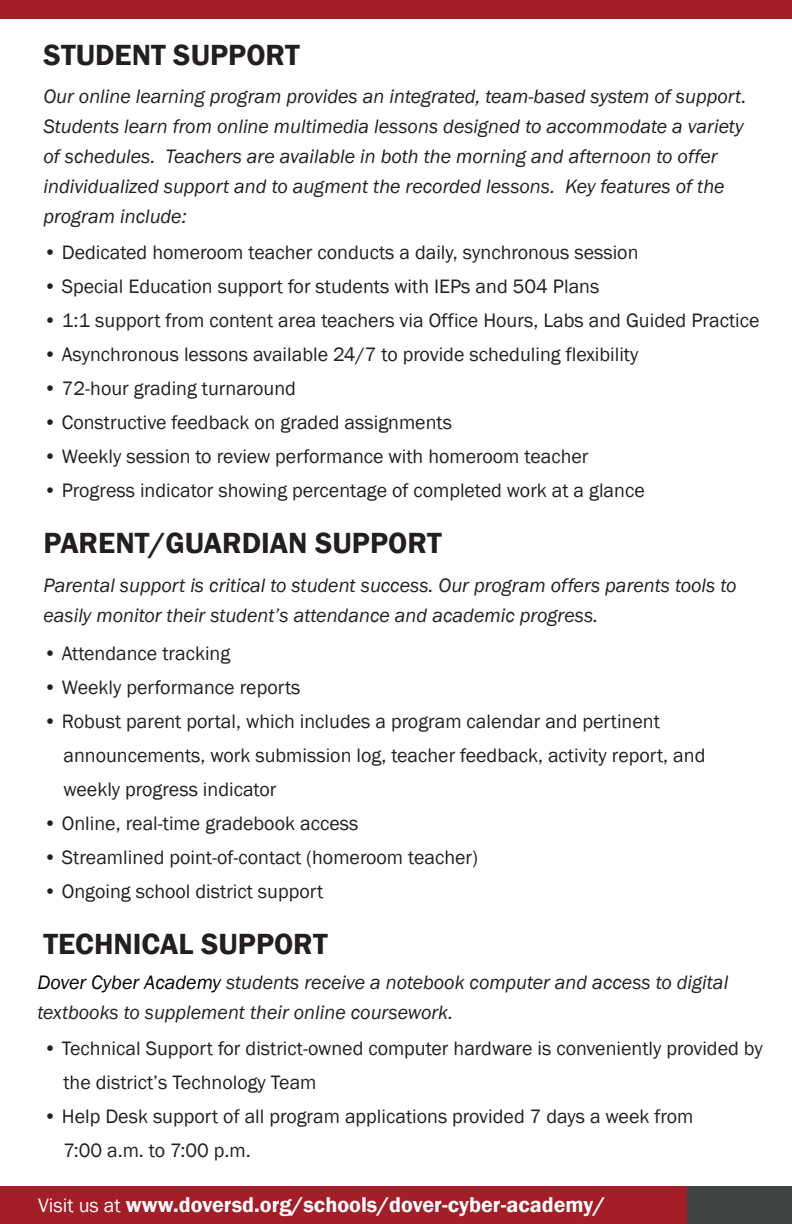
<style>
.page{position:relative;width:792px;height:1224px;background:#fff}
.page>*{position:absolute;margin:0;border:0;box-sizing:border-box;transform-origin:0 0}
.t1{font:600 30px "Franklin Gothic";color:#231f20}
.t2{font:600 22px "Franklin Gothic";color:#fff}
.t3{font:20px/34px "Franklin Gothic";color:#231f20}
.t4{font:italic 20px/30px "Franklin Gothic";color:#231f20}
.s1{color:#000}
.s2{font-weight:400;font-size:20px}
</style>
<div class="page">
<div style="left:0;top:1186px;width:792px;height:38px;background:#a31e26"></div>
<div style="left:688px;top:1186px;width:104px;height:38px;background:#3f4444"></div>
<div style="left:0;top:0;width:792px;height:18px;background:#a31e26"></div>
<h1 class="t1" style="left:43px;top:36px;width:258px">STUDENT SUPPORT</h1>
<p class="t4" style="left:43px;top:82px;width:704px">Our online learning program provides an integrated, team-based system of support.<br>Students learn from online multimedia lessons designed to accommodate a variety of schedules. Teachers are available in both the morning and afternoon to offer individualized support and to augment the recorded lessons. Key features of the program include:</p>
<p class="t3" style="left:43px;top:236px;width:597px">• Dedicated homeroom teacher conducts a daily, synchronous session</p>
<p class="t3" style="left:43px;top:270px;width:557px">• Special Education support for students with IEPs and 504 Plans</p>
<p class="t3" style="left:43px;top:304px;width:718px">• 1:1 support from content area teachers via Office Hours, Labs and Guided Practice</p>
<p class="t3" style="left:43px;top:338px;width:596px">• Asynchronous lessons available 24/7 to provide scheduling flexibility</p>
<p class="t3" style="left:43px;top:372px;width:254px">• 72-hour grading turnaround</p>
<p class="t3" style="left:43px;top:406px;width:410px">• Constructive feedback on graded assignments</p>
<p class="t3" style="left:43px;top:440px;width:547px">• Weekly session to review performance with homeroom teacher</p>
<p class="t3" style="left:43px;top:474px;width:603px">• Progress indicator showing percentage of completed work at a glance</p>
<h1 class="t1" style="left:43px;top:525px;width:400px">PARENT/GUARDIAN SUPPORT</h1>
<p class="t4" style="left:43px;top:570px;width:695px">Parental support is critical to student success. Our program offers parents tools to easily monitor their student’s attendance and academic progress.</p>
<p class="t3" style="left:43px;top:637px;width:188px">• Attendance tracking</p>
<p class="t3" style="left:43px;top:671px;width:258px">• Weekly performance reports</p>
<p class="t3" style="left:63px;top:705px;width:643px;text-indent:-20px">• Robust parent portal, which includes a program calendar and pertinent announcements, work submission log, teacher feedback, activity report, and weekly progress indicator</p>
<p class="t3" style="left:43px;top:807px;width:316px">• Online, real-time gradebook access</p>
<p class="t3" style="left:43px;top:841px;width:436px">• Streamlined point-of-contact (homeroom teacher)</p>
<p class="t3" style="left:43px;top:875px;width:281px">• Ongoing school district support</p>
<h1 class="t1" style="left:43px;top:926px;width:286px">TECHNICAL SUPPORT</h1>
<p class="t4" style="left:37px;top:968px;width:692px"><span class="s1">Dover Cyber Academy</span> students receive a notebook computer and access to digital textbooks to supplement their online coursework.</p>
<p class="t3" style="left:63px;top:1032px;width:701px;text-indent:-20px">• Technical Support for district-owned computer hardware is conveniently provided by the district’s Technology Team</p>
<p class="t3" style="left:63px;top:1100px;width:631px;text-indent:-20px">• Help Desk support of all program applications provided 7 days a week from<br>7:00 a.m. to 7:00 p.m.</p>
<p class="t2" style="left:38px;top:1191px;width:569px"><span class="s2">Visit us at</span> www.doversd.org/schools/dover-cyber-academy/</p>
</div>
